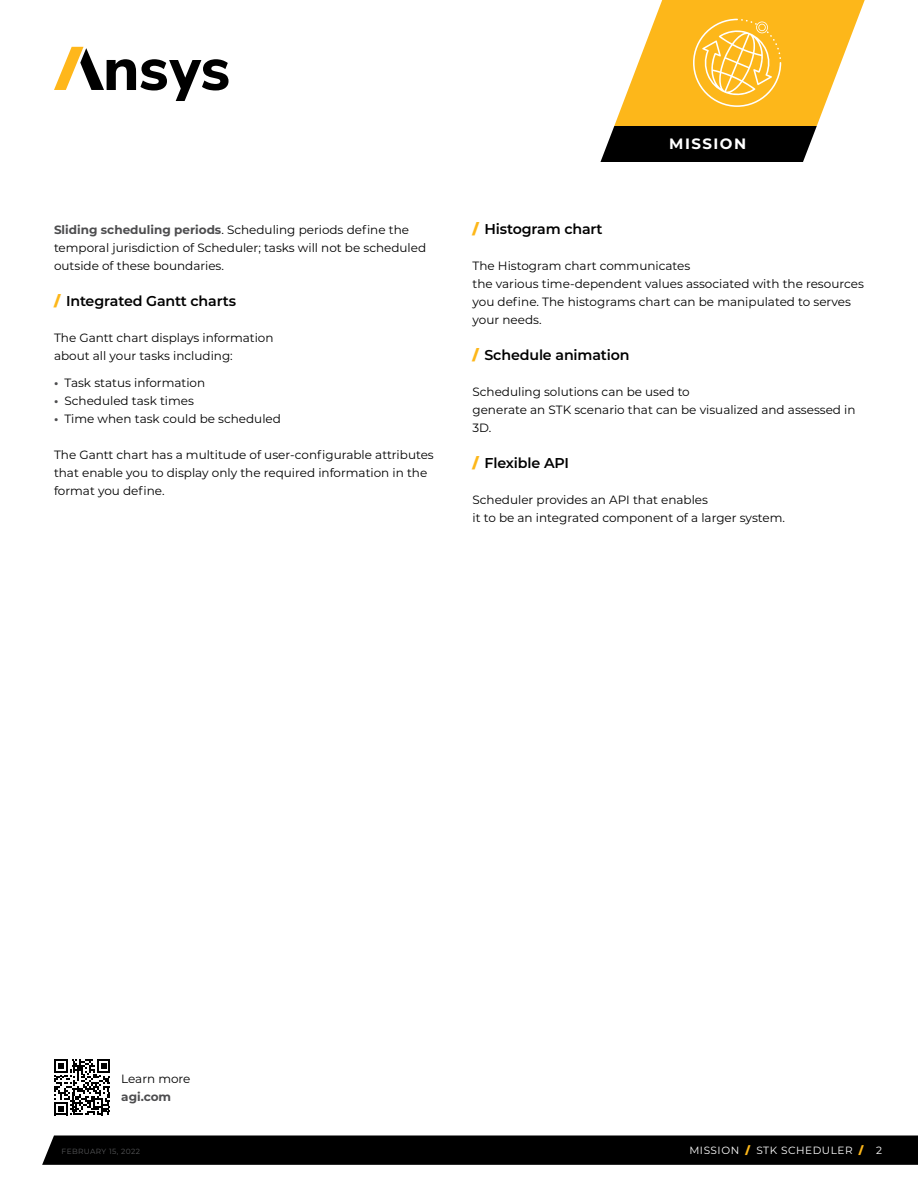
<style>
.page{position:relative;width:918px;height:1188px;background:#fff}
.page>*{position:absolute;margin:0;border:0;box-sizing:border-box;transform-origin:0 0}
.t1{font:700 15px "Montserrat";letter-spacing:.1em;color:#fff}
.t2{font:600 14.25px "Montserrat";letter-spacing:-.01em;color:#000}
.t3{font:12px/18px "Montserrat";color:#000}
.t4{font:10.5px "Montserrat";letter-spacing:.05em;color:#fff}
.t5{font:900 10.5px "Montserrat";color:#fdb71a}
.t6{font:7.5px "Montserrat";letter-spacing:.05em;color:#58595b}
.s1{font-weight:700;color:#4d4d4f}
.s2{font-weight:900;color:#fdb71a}
.s3{font-weight:400;color:#fff}
</style>
<div class="page">
<svg style="left:42px;top:1135px;width:876px;height:30px;background:#080808"></svg>
<svg style="left:600px;top:0;width:265px;height:162px"></svg>
<svg style="left:54px;top:47px;width:175px;height:54px"></svg>
<svg style="left:54px;top:1059px;width:56px;height:56px"></svg>
<p class="t3" style="left:54px;top:220px;width:374px"><span class="s1">Sliding scheduling periods</span>. Scheduling periods define the temporal jurisdiction of Scheduler; tasks will not be scheduled outside of these boundaries.</p>
<p class="t2" style="left:54px;top:291px;width:184px"><span class="s2">/</span> Integrated Gantt charts</p>
<p class="t3" style="left:54px;top:328px;width:221px">The Gantt chart displays information about all your tasks including:</p>
<p class="t3" style="left:54px;top:373px;width:153px"><span class="s1">•</span> Task status information</p>
<p class="t3" style="left:54px;top:391px;width:142px"><span class="s1">•</span> Scheduled task times</p>
<p class="t3" style="left:54px;top:409px;width:229px"><span class="s1">•</span> Time when task could be scheduled</p>
<p class="t3" style="left:54px;top:445px;width:381px">The Gantt chart has a multitude of user-configurable attributes that enable you to display only the required information in the format you define.</p>
<p class="t1" style="left:669px;top:133px;width:79px">MISSION</p>
<p class="t2" style="left:472px;top:219px;width:132px"><span class="s2">/</span> Histogram chart</p>
<p class="t3" style="left:472px;top:256px;width:393px">The Histogram chart communicates<br>the various time-dependent values associated with the resources you define. The histograms chart can be manipulated to serves your needs.</p>
<p class="t2" style="left:472px;top:345px;width:159px"><span class="s2">/</span> Schedule animation</p>
<p class="t3" style="left:472px;top:382px;width:385px">Scheduling solutions can be used to<br>generate an STK scenario that can be visualized and assessed in<br>3D.</p>
<p class="t2" style="left:472px;top:453px;width:98px"><span class="s2">/</span> Flexible API</p>
<p class="t3" style="left:472px;top:490px;width:314px">Scheduler provides an API that enables<br>it to be an integrated component of a larger system.</p>
<p class="t3" style="left:121px;top:1069px;width:71px">Learn more <span class="s1">agi.com</span></p>
<p class="t6" style="left:62px;top:1146px;width:80px">February 15, 2022</p>
<p class="t4" style="left:689px;top:1143px;width:154px">MISSION <span class="s2">/</span> STK SCHEDU LER</p>
<p class="t5" style="left:859px;top:1142px;width:25px">/ <span class="s3">2</span></p>
</div>
